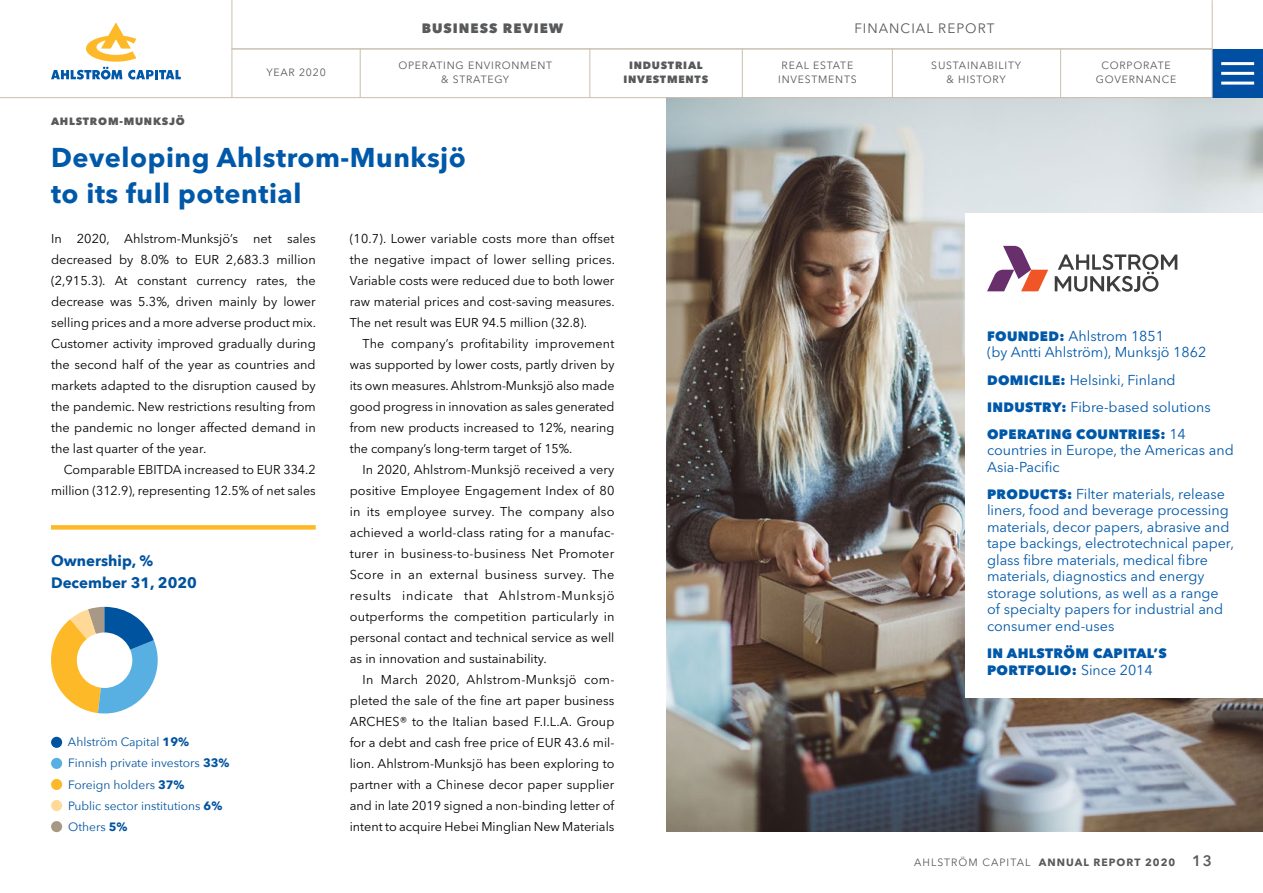
<style>
.page{position:relative;width:1263px;height:893px;background:#fff}
.page>*{position:absolute;margin:0;border:0;box-sizing:border-box;transform-origin:0 0}
.t1{font:700 27px/36px "Avenir Next LT Pro";letter-spacing:.02em;color:#0058a9}
.t2{font:700 15px/21px "Avenir Next";color:#00539f}
.t3{font:14.25px/16.5px "Avenir Next LT Pro";color:#0058a9}
.t4{font:800 13.5px/16.5px "Avenir Next LT Pro";letter-spacing:.025em;color:#0058a9}
.t5{font:13.5px "Avenir Next LT Pro";letter-spacing:.075em;color:#58595b}
.t6{font:800 13.5px "Avenir Next LT Pro";letter-spacing:.075em;color:#58595b}
.t7{font:12.75px/21px "Avenir Next LT Pro";color:#000;text-align:justify}
.t8{font:12px/21px "Avenir Next";color:#00539f}
.t9{font:10.5px/13.5px "Avenir Next LT Pro";letter-spacing:.075em;color:#58595b;text-align:center}
.t10{font:800 10.5px/13.5px "Avenir Next LT Pro";letter-spacing:.075em;color:#58595b;text-align:center}
.t11{font:700 10.5px "Avenir Next LT Pro";letter-spacing:.1em;color:#58595b}
.s1{font-weight:700}
.s2{font-weight:800;font-size:13.5px}
.s3{font-weight:400;font-size:14.25px}
.s4{font-weight:400}
.s5{font-weight:600;font-size:15px}
</style>
<div class="page">
<img style="left:666px;top:98px;width:597px;height:733px">
<div style="left:966px;top:214px;width:297px;height:484px;background:#fff"></div>
<svg style="left:987px;top:246px;width:61px;height:45px"></svg>
<svg style="left:1055px;top:254px;width:122px;height:38px"></svg>
<svg style="left:51px;top:607px;width:107px;height:107px"></svg>
<div style="left:51px;top:737px;width:11px;height:11px;background:#00539f;border-radius:50%"></div>
<div style="left:51px;top:758px;width:11px;height:11px;background:#58b0e2;border-radius:50%"></div>
<div style="left:51px;top:779px;width:11px;height:11px;background:#fdb927;border-radius:50%"></div>
<div style="left:51px;top:800px;width:11px;height:11px;background:#ffd995;border-radius:50%"></div>
<div style="left:51px;top:821px;width:11px;height:11px;background:#a89987;border-radius:50%"></div>
<div style="left:77px;top:632px;width:55px;height:56px;background:#fff;border-radius:50%"></div>
<div style="left:51px;top:525px;width:265px;height:5px;background:#fdb927"></div>
<div style="left:1212px;top:49px;width:51px;height:49px;background:#004fa3"></div>
<svg style="left:51px;top:22px;width:130px;height:58px"></svg>
<hr style="left:0;top:97px;width:1212px;height:1px;background:#cabfb1">
<hr style="left:1212px;top:0;width:1px;height:98px;background:#cabfb1">
<hr style="left:360px;top:49px;width:1px;height:48px;background:#cabfb1">
<hr style="left:590px;top:49px;width:1px;height:48px;background:#cabfb1">
<hr style="left:742px;top:49px;width:1px;height:48px;background:#cabfb1">
<hr style="left:892px;top:49px;width:1px;height:48px;background:#cabfb1">
<hr style="left:1060px;top:49px;width:1px;height:48px;background:#cabfb1">
<hr style="left:232px;top:0;width:1px;height:98px;background:#cabfb1">
<hr style="left:1221px;top:62px;width:33px;height:3px;background:#fff">
<hr style="left:1221px;top:72px;width:33px;height:3px;background:#fff">
<hr style="left:1221px;top:82px;width:33px;height:3px;background:#fff">
<hr style="left:232px;top:49px;width:980px;height:1px;background:#cabfb1">
<p class="t6" style="left:422px;top:20px;width:143px">BUSINESS REVIEW</p>
<p class="t5" style="left:854px;top:20px;width:141px">FINANCIAL REPORT</p>
<p class="t10" style="left:51px;top:114px;width:135px">AHLSTROM-MUNKSJÖ</p>
<p class="t10" style="left:623px;top:58px;width:86px">INDUSTRIAL<br>INVESTMENTS</p>
<p class="t9" style="left:266px;top:65px;width:61px">YEAR 2020</p>
<p class="t9" style="left:398px;top:59px;width:155px">OPERATING ENVIRONMENT &amp; STRATEGY</p>
<p class="t9" style="left:778px;top:59px;width:80px">REAL ESTATE<br>INVESTMENTS</p>
<p class="t9" style="left:931px;top:59px;width:91px">SUSTAINABILITY &amp; HISTORY</p>
<p class="t9" style="left:1096px;top:59px;width:82px">CORPORATE<br>GOVERNANCE</p>
<h1 class="t1" style="left:51px;top:139px;width:416px">Developing Ahlstrom-Munksjö to its full potential</h1>
<p class="t7" style="left:51px;top:228px;width:267px">In 2020, Ahlstrom-Munksjö’s net sales decreased by 8.0% to EUR 2,683.3 million (2,915.3). At constant currency rates, the decrease was 5.3%, driven mainly by lower selling prices and a more adverse product mix.<br>Customer activity improved gradually during the second half of the year as countries and markets adapted to the disruption caused by the pandemic. New restrictions resulting from the pandemic no longer affected demand in the last quarter of the year.</p>
<p class="t7" style="left:51px;top:459px;width:266px;text-align:right">Comparable EBITDA increased to EUR 334.2 million (312.9), representing 12.5% of net sales</p>
<p class="t7" style="left:350px;top:228px;width:267px">(10.7). Lower variable costs more than offset the negative impact of lower selling prices.<br>Variable costs were reduced due to both lower raw material prices and cost-saving measures.<br>The net result was EUR 94.5 million (32.8).</p>
<p class="t7" style="left:350px;top:333px;width:266px;text-indent:13px">The company’s profitability improvement was supported by lower costs, partly driven by its own measures. Ahlstrom-Munksjö also made good progress in innovation as sales generated from new products increased to 12%, nearing the company’s long-term target of 15%.</p>
<p class="t7" style="left:350px;top:459px;width:266px;text-indent:13px">In 2020, Ahlstrom-Munksjö received a very positive Employee Engagement Index of 80 in its employee survey. The company also achieved a world-class rating for a manufac&shy;turer in business-to-business Net Promoter Score in an external business survey. The results indicate that Ahlstrom-Munksjö outperforms the competition particularly in personal contact and technical service as well as in innovation and sustainability.</p>
<p class="t7" style="left:350px;top:669px;width:266px;text-indent:13px">In March 2020, Ahlstrom-Munksjö com&shy;pleted the sale of the fine art paper business ARCHES® to the Italian based F.I.L.A. Group for a debt and cash free price of EUR 43.6 mil&shy;lion. Ahlstrom-Munksjö has been exploring to partner with a Chinese decor paper supplier and in late 2019 signed a non-binding letter of intent to acquire Hebei Minglian New Materials</p>
<p class="t2" style="left:51px;top:550px;width:147px">Ownership, %<br>December 31, 2020</p>
<p class="t8" style="left:68px;top:731px;width:163px">Ahlström Capital <span class="s1">19%<br></span>Finnish private investors <span class="s1">33%<br></span>Foreign holders <span class="s1">37%<br></span>Public sector institutions <span class="s1">6%<br></span>Others <span class="s1">5%</span></p>
<p class="t3" style="left:987px;top:328px;width:221px"><span class="s2">FOUNDED:</span> Ahlstrom 1851<br>(by Antti Ahlström), Munksjö 1862</p>
<p class="t3" style="left:987px;top:366px;width:225px;line-height:27.2px"><span class="s2">DOMICILE:</span> Helsinki, Finland<br><span class="s2">INDUSTRY:</span> Fibre-based solutions</p>
<p class="t4" style="left:987px;top:426px;width:200px">OPERATING COUNTRIES: <span class="s3">14</span></p>
<p class="t3" style="left:987px;top:442px;width:248px">countries in Europe, the Americas and<br>Asia-Pacific</p>
<p class="t3" style="left:987px;top:486px;width:248px"><span class="s2">PRODUCTS:</span> Filter materials, release liners, food and beverage processing materials, decor papers, abrasive and tape backings, electrotechnical paper, glass fibre materials, medical fibre materials, diagnostics and energy storage solutions, as well as a range of specialty papers for industrial and consumer end-uses</p>
<p class="t4" style="left:987px;top:645px;width:181px">IN AHLSTRÖM CAPITAL’S<br>PORTFOLIO: <span class="s3">Since 2014</span></p>
<p class="t11" style="left:914px;top:855px;width:299px"><span class="s4">AHLSTRÖM CAPITAL</span> ANNUAL REPORT 2020 <span class="s5">13</span></p>
</div>
